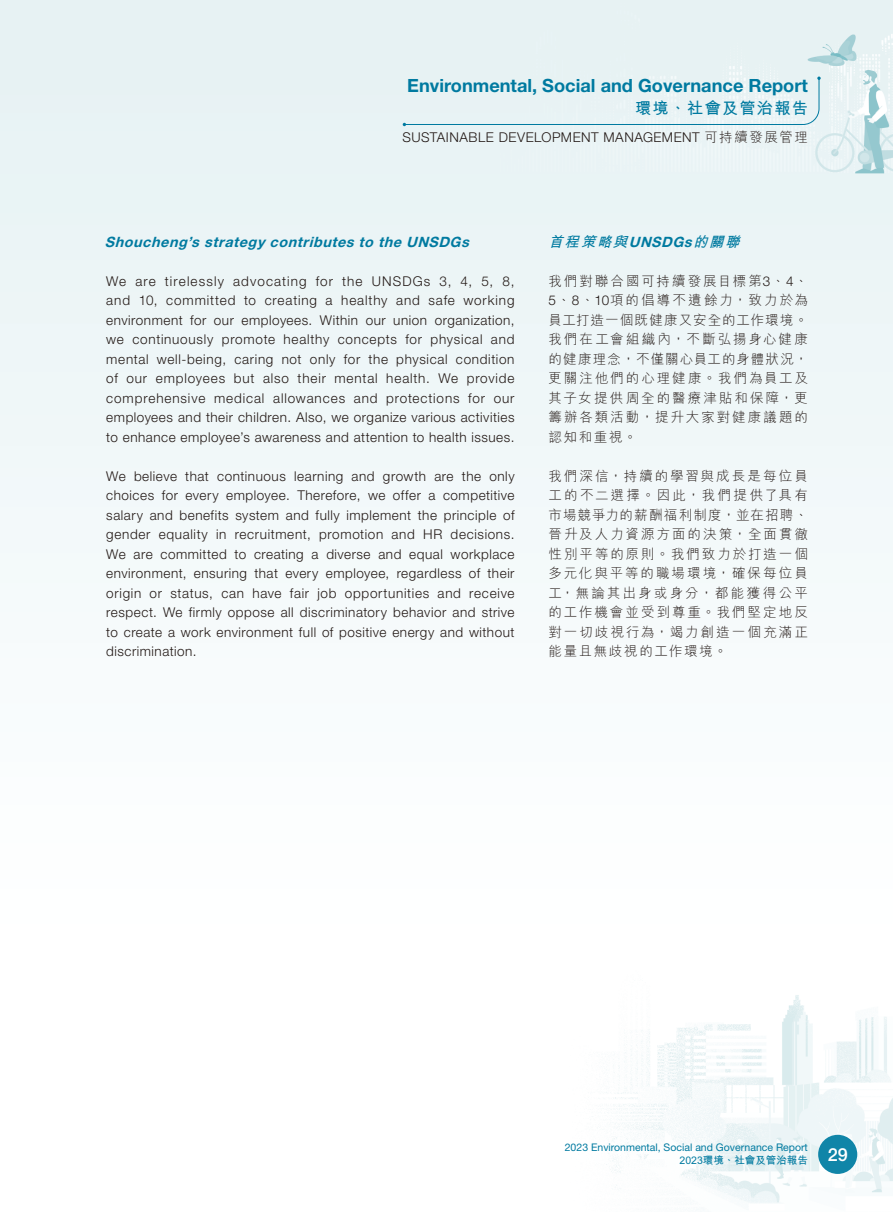
<style>
.page{position:relative;width:893px;height:1212px;background:#fff}
.page>*{position:absolute;margin:0;border:0;box-sizing:border-box;transform-origin:0 0}
.t1{font:700 18.15px "Helvetica Neue LT Std";color:#007aa0}
.t2{font:700 16.2px "M Hei HK";letter-spacing:.075em;color:#007aa0}
.t3{font:italic 700 14.25px "Helvetica Neue LT Std";color:#007aa0}
.t4{font:italic 700 14.25px "M Hei HK";color:#007aa0}
.t5{font:300 13.5px/19.5px "Helvetica Neue LT Std";letter-spacing:.035em;color:#231916;text-align:justify}
.t6{font:300 13.5px/19.5px "M Hei HK";letter-spacing:.145em;color:#231916;text-align:justify}
.t7{font:10.5px "Helvetica Neue LT Std";color:#007aa0}
.t8{font:700 10.5px "M Hei HK";color:#007aa0}
.s1{font-family:"M Hei HK"}
.s2{font-family:"Helvetica Neue LT Std"}
</style>
<div class="page">
<img style="left:0;top:0;width:893px;height:1203px">
<div style="left:818px;top:1135px;width:39px;height:39px;background:#1085a8;border-radius:50%"></div>
<div style="left:403px;top:77px;width:418px;height:49px;background:#e8f2f4"></div>
<h1 class="t1" style="left:407px;top:74px;width:402px">Environmental, Social and Governance Report</h1>
<p class="t2" style="left:635px;top:96px;width:174px">環境、社會及管治報告</p>
<p class="t5" style="left:402px;top:127px;width:407px">SUSTAINABLE DEVELOPMENT MANAGEMENT <span class="s1">可持續發展管理</span></p>
<p class="t3" style="left:105px;top:233px;width:370px">Shoucheng’s strategy contributes to the UNSDGs</p>
<p class="t5" style="left:106px;top:271px;width:410px">We are tirelessly advocating for the UNSDGs 3, 4, 5, 8, and 10, committed to creating a healthy and safe working environment for our employees. Within our union organization, we continuously promote healthy concepts for physical and mental well-being, caring not only for the physical condition of our employees but also their mental health. We provide comprehensive medical allowances and protections for our employees and their children. Also, we organize various activities to enhance employee’s awareness and attention to health issues.</p>
<p class="t5" style="left:106px;top:466px;width:410px">We believe that continuous learning and growth are the only choices for every employee. Therefore, we offer a competitive salary and benefits system and fully implement the principle of gender equality in recruitment, promotion and HR decisions.<br>We are committed to creating a diverse and equal workplace environment, ensuring that every employee, regardless of their origin or status, can have fair job opportunities and receive respect. We firmly oppose all discriminatory behavior and strive to create a work environment full of positive energy and without discrimination.</p>
<p class="t4" style="left:549px;top:231px;width:197px">首程策略與<span class="s2">UNSDGs</span>的關聯</p>
<p class="t6" style="left:548px;top:271px;width:261px">我們對聯合國可持續發展目標第<span class="s2">3</span>、<span class="s2">4</span>、<span class="s2">5</span>、<span class="s2">8</span>、<span class="s2">10</span>項的倡導不遺餘力，致力於為員工打造一個既健康又安全的工作環境。我們在工會組織內，不斷弘揚身心健康的健康理念，不僅關心員工的身體狀況，更關注他們的心理健康。我們為員工及其子女提供周全的醫療津貼和保障，更籌辦各類活動，提升大家對健康議題的認知和重視。</p>
<p class="t6" style="left:548px;top:466px;width:261px">我們深信，持續的學習與成長是每位員工的不二選擇。因此，我們提供了具有市場競爭力的薪酬福利制度，並在招聘、晉升及人力資源方面的決策，全面貫徹性別平等的原則。我們致力於打造一個多元化與平等的職場環境，確保每位員工，無論其出身或身分，都能獲得公平的工作機會並受到尊重。我們堅定地反對一切歧視行為，竭力創造一個充滿正能量且無歧視的工作環境。</p>
<p class="t7" style="left:565px;top:1141px;width:245px">2023 Environmental, Social and Governance Report</p>
<p class="t8" style="left:680px;top:1152px;width:170px">2023環境、社會及管治報告 <sup>29</sup></p>
</div>
